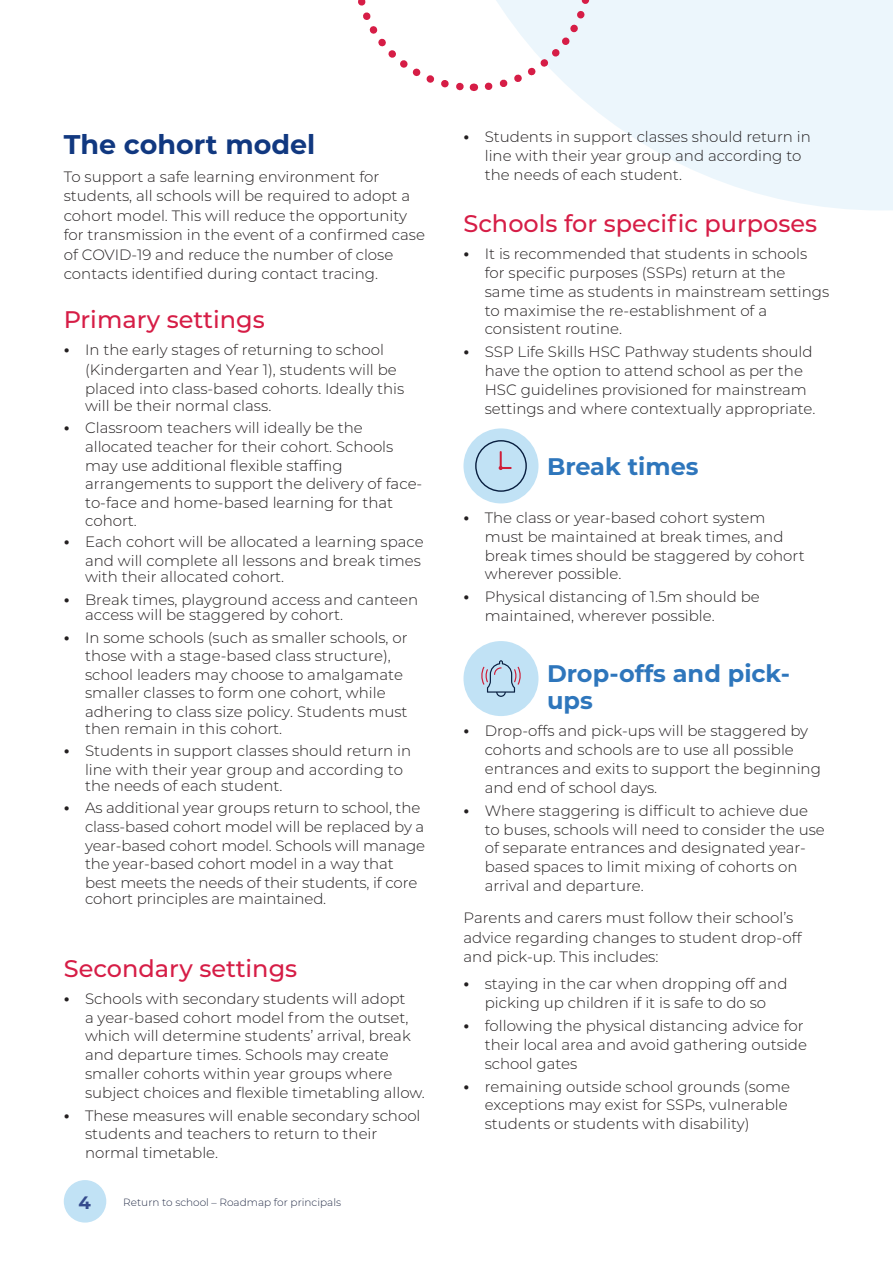
<style>
.page{position:relative;width:893px;height:1263px;background:#fff}
.page>*{position:absolute;margin:0;border:0;box-sizing:border-box;transform-origin:0 0}
.Heading_2{font:700 27px "Montserrat";color:#113880}
.Heading_3{font:500 24px "Montserrat";color:#d61d46}
.Heading_3-2{font:700 24px/27px "Montserrat";color:#2e76bc}
.Heading_3_icon{font:700 24px "Montserrat";color:#2e76bc}
.t1{font:700 18px "Montserrat";color:#354b8d}
.Body{font:300 15px/18.8px "Montserrat";color:#231f20}
.t2{font:300 10.5px "Montserrat";color:#2a324c}
.s1{font-weight:700;font-size:16.5px}
</style>
<div class="page">
<svg style="left:474px;top:0;width:419px;height:210px;fill:#ecf6fc"></svg>
<svg style="left:480px;top:0;width:117px;height:95px"></svg>
<svg style="left:358px;top:0;width:116px;height:91px"></svg>
<div style="left:463px;top:641px;width:75px;height:75px;background:#c1e2f5;border-radius:50%"></div>
<svg style="left:481px;top:660px;width:40px;height:37px"></svg>
<div style="left:463px;top:428px;width:75px;height:75px;background:#c1e2f5;border-radius:50%"></div>
<svg style="left:499px;top:451px;width:13px;height:19px"></svg>
<div style="left:475px;top:440px;width:52px;height:52px;border:1px solid #091f40;border-radius:50%"></div>
<div style="left:64px;top:1180px;width:42px;height:42px;background:#c1e2f5;border-radius:50%"></div>
<h3 class="Heading_2" style="left:64px;top:125px;width:253px">The cohort model</h3>
<p class="Body" style="left:64px;top:166px;width:363px;line-height:19.5px">To support a safe learning environment for students, all schools will be required to adopt a cohort model. This will reduce the opportunity for transmission in the event of a confirmed case of COVID-19 and reduce the number of close contacts identified during contact tracing.</p>
<h4 class="Heading_3" style="left:64px;top:302px;width:202px">Primary settings</h4>
<p class="Body" style="left:85px;top:339px;width:313px;line-height:20.5px;text-indent:-21px"><span class="s1">•</span> In the early stages of returning to school (Kindergarten and Year 1), students will be</p>
<p class="Body" style="left:85px;top:380px;width:321px;line-height:17px">placed into class-based cohorts. Ideally this will be their normal class.</p>
<p class="Body" style="left:85px;top:418px;width:339px;text-indent:-21px"><span class="s1">•</span> Classroom teachers will ideally be the allocated teacher for their cohort. Schools may use additional flexible staffing arrangements to support the delivery of face&shy;to-face and home-based learning for that cohort.</p>
<p class="Body" style="left:64px;top:532px;width:362px;text-align:right"><span class="s1">•</span> Each cohort will be allocated a learning space and will complete all lessons and break times</p>
<p class="Body" style="left:85px;top:566px;width:201px">with their allocated cohort.</p>
<p class="Body" style="left:85px;top:591px;width:335px;line-height:15.5px;text-indent:-21px"><span class="s1">•</span> Break times, playground access and canteen access will be staggered by cohort.</p>
<p class="Body" style="left:85px;top:627px;width:324px;text-indent:-21px"><span class="s1">•</span> In some schools (such as smaller schools, or those with a stage-based class structure), school leaders may choose to amalgamate smaller classes to form one cohort, while adhering to class size policy. Students must</p>
<p class="Body" style="left:85px;top:718px;width:199px">then remain in this cohort.</p>
<p class="Body" style="left:85px;top:741px;width:328px;text-indent:-21px"><span class="s1">•</span> Students in support classes should return in line with their year group and according to</p>
<p class="Body" style="left:85px;top:776px;width:199px">the needs of each student.</p>
<p class="Body" style="left:85px;top:798px;width:341px;text-indent:-21px"><span class="s1">•</span> As additional year groups return to school, the class-based cohort model will be replaced by a year-based cohort model. Schools will manage the year-based cohort model in a way that best meets the needs of their students, if core</p>
<p class="Body" style="left:85px;top:889px;width:243px">cohort principles are maintained.</p>
<h4 class="Heading_3" style="left:64px;top:951px;width:235px">Secondary settings</h4>
<p class="Body" style="left:85px;top:989px;width:341px;text-indent:-21px"><span class="s1">•</span> Schools with secondary students will adopt<br>a year-based cohort model from the outset, which will determine students’ arrival, break and departure times. Schools may create smaller cohorts within year groups where subject choices and flexible timetabling allow.</p>
<p class="Body" style="left:85px;top:1105px;width:337px;text-indent:-21px"><span class="s1">•</span> These measures will enable secondary school students and teachers to return to their normal timetable.</p>
<p class="t1" style="left:79px;top:1189px;width:14px">4</p>
<p class="t2" style="left:123px;top:1195px;width:219px">Return to school – Roadmap for principals</p>
<p class="Body" style="left:485px;top:127px;width:327px;text-indent:-21px"><span class="s1">•</span> Students in support classes should return in line with their year group and according to the needs of each student.</p>
<h4 class="Heading_3" style="left:463px;top:207px;width:355px">Schools for specific purposes</h4>
<p class="Body" style="left:485px;top:244px;width:346px;text-indent:-21px"><span class="s1">•</span> It is recommended that students in schools for specific purposes (SSPs) return at the same time as students in mainstream settings to maximise the re-establishment of a consistent routine.</p>
<p class="Body" style="left:485px;top:342px;width:332px;text-indent:-21px"><span class="s1">•</span> SSP Life Skills HSC Pathway students should have the option to attend school as per the HSC guidelines provisioned for mainstream settings and where contextually appropriate.</p>
<h4 class="Heading_3_icon" style="left:547px;top:449px;width:153px">Break times</h4>
<p class="Body" style="left:485px;top:508px;width:321px;text-indent:-21px"><span class="s1">•</span> The class or year-based cohort system must be maintained at break times, and break times should be staggered by cohort wherever possible.</p>
<p class="Body" style="left:485px;top:587px;width:277px;text-indent:-21px"><span class="s1">•</span> Physical distancing of 1.5m should be maintained, wherever possible.</p>
<h4 class="Heading_3-2" style="left:547px;top:659px;width:245px">Drop-offs and pick&shy;ups</h4>
<p class="Body" style="left:485px;top:721px;width:338px;text-indent:-21px"><span class="s1">•</span> Drop-offs and pick-ups will be staggered by cohorts and schools are to use all possible entrances and exits to support the beginning and end of school days.</p>
<p class="Body" style="left:485px;top:800px;width:342px;text-indent:-21px"><span class="s1">•</span> Where staggering is difficult to achieve due to buses, schools will need to consider the use of separate entrances and designated year&shy;based spaces to limit mixing of cohorts on arrival and departure.</p>
<p class="Body" style="left:463px;top:907px;width:340px;line-height:19.5px">Parents and carers must follow their school’s advice regarding changes to student drop-off and pick-up. This includes:</p>
<p class="Body" style="left:463px;top:974px;width:326px;text-align:center"><span class="s1">•</span> staying in the car when dropping off and picking up children if it is safe to do so</p>
<p class="Body" style="left:485px;top:1016px;width:324px;text-indent:-21px"><span class="s1">•</span> following the physical distancing advice for their local area and avoid gathering outside school gates</p>
<p class="Body" style="left:485px;top:1076px;width:307px;text-indent:-21px"><span class="s1">•</span> remaining outside school grounds (some exceptions may exist for SSPs, vulnerable students or students with disability)</p>
</div>
